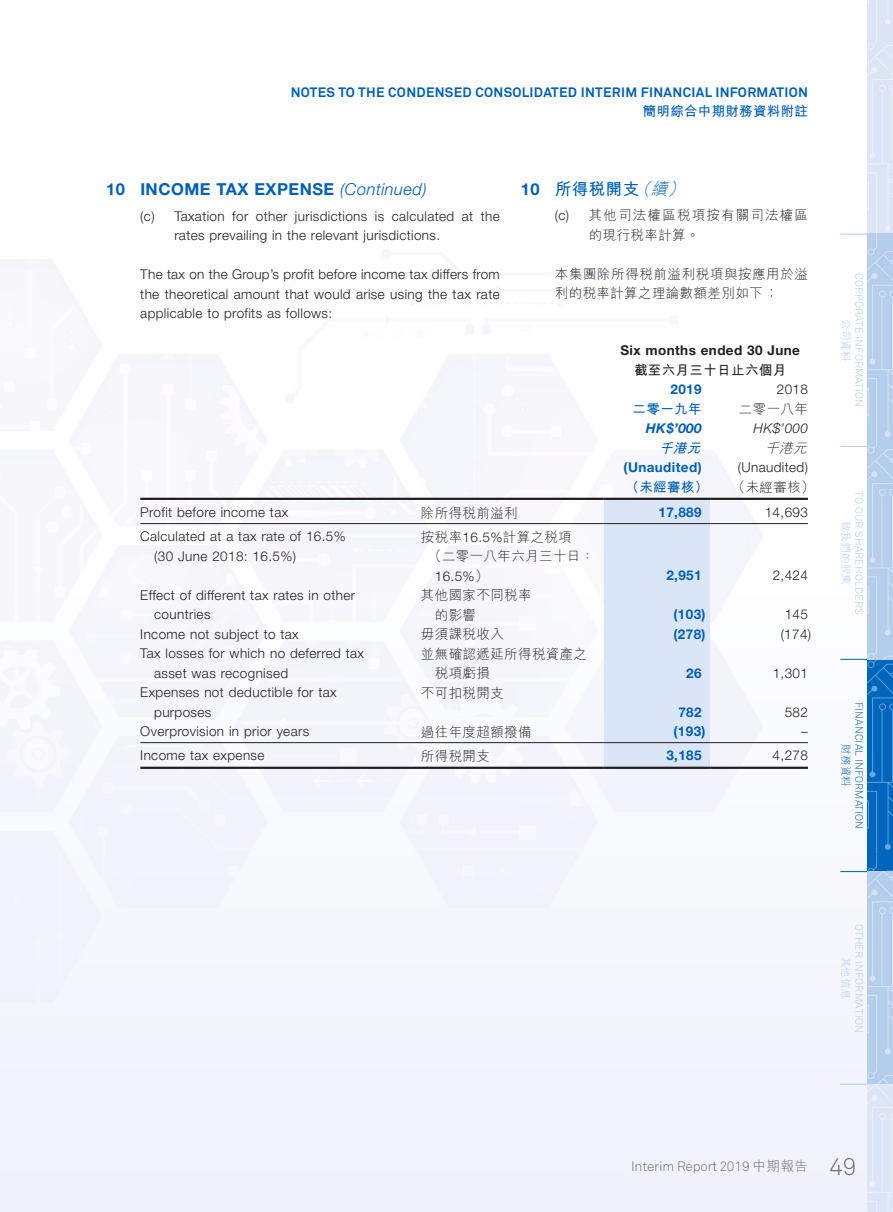
<style>
.page{position:relative;width:893px;height:1212px;background:#f7f8fc}
.page>*{position:absolute;margin:0;border:0;box-sizing:border-box;transform-origin:0 0}
.t1{font:700 16.5px "Helvetica Neue LT Std";letter-spacing:.03em;color:#005fb9}
.t2{font:700 16.5px "M Hei HK";letter-spacing:.03em;color:#005fb9}
.t3{font:300 13.5px/19.5px "Helvetica Neue LT Std";letter-spacing:.03em;color:#231f20}
.t4{font:300 13.5px/19.5px "M Hei HK";letter-spacing:.03em;color:#231f20}
.t5{font:700 13.5px "Akkurat Pro";letter-spacing:.02em;color:#005fb9}
.t6{font:700 13.5px "Helvetica Neue LT Std";letter-spacing:.03em;color:#005fb9}
.t7{font:300 13.5px/19.5px "M Hei HK";letter-spacing:.085em;color:#231f20}
.t8{font:13.5px "Akkurat Light Pro";letter-spacing:-.01em;color:#6c6d70}
.t9{font:700 13.5px "M Hei HK";letter-spacing:.02em;color:#005fb9}
.t10{font:700 13.5px "Helvetica Neue LT Std";letter-spacing:.03em;color:#231f20}
.t11{font:700 13.5px "M Hei HK";letter-spacing:.03em;color:#231f20}
.t12{font:italic 700 13.5px "Helvetica Neue LT Std";color:#005fb9}
.t13{font:italic 300 13.5px "Helvetica Neue LT Std";color:#231f20}
.t14{font:italic 700 13.5px "M Hei HK";color:#005fb9}
.t15{font:italic 300 13.5px "M Hei HK";color:#231f20}
.t16{font:10.5px "Akkurat Light Pro";letter-spacing:.02em;color:#b0cbeb}
.t17{font:10.5px "Akkurat Light Pro";letter-spacing:.02em;color:#005fb9}
.t18{font:300 10.5px "M Hei HK";letter-spacing:.02em;color:#b0cbeb}
.t19{font:300 10.5px "M Hei HK";color:#005fb9}
.s1{font-weight:300;font-style:italic}
.s2{font-family:"Helvetica Neue LT Std"}
.s3{font-family:"M Hei HK"}
.s4{font-family:"Helvetica Neue LT Std";font-weight:300}
.s5{font-family:"M Hei HK";font-weight:300}
.s6{font-size:24px}
</style>
<div class="page">
<hr style="left:840px;top:871px;width:53px;height:1px;background:#005fb9">
<hr style="left:840px;top:1084px;width:53px;height:1px;background:#b0cbeb">
<hr style="left:840px;top:659px;width:53px;height:1px;background:#005fb9">
<hr style="left:840px;top:446px;width:53px;height:1px;background:#b0cbeb">
<hr style="left:840px;top:234px;width:53px;height:1px;background:#b0cbeb">
<img style="left:867px;top:0;width:26px;height:1212px">
<div style="left:604px;top:500px;width:106px;height:267px;background:#dae5f5"></div>
<hr style="left:140px;top:498px;width:281px;height:2px;background:#231f20">
<hr style="left:421px;top:498px;width:183px;height:2px;background:#231f20">
<hr style="left:604px;top:498px;width:106px;height:2px;background:#231f20">
<hr style="left:710px;top:498px;width:98px;height:2px;background:#231f20">
<hr style="left:140px;top:523px;width:281px;height:1px;background:#231f20">
<hr style="left:421px;top:523px;width:183px;height:1px;background:#231f20">
<hr style="left:604px;top:523px;width:106px;height:1px;background:#231f20">
<hr style="left:710px;top:523px;width:98px;height:1px;background:#231f20">
<hr style="left:140px;top:742px;width:281px;height:1px;background:#231f20">
<hr style="left:421px;top:742px;width:183px;height:1px;background:#231f20">
<hr style="left:604px;top:742px;width:106px;height:1px;background:#231f20">
<hr style="left:710px;top:742px;width:98px;height:1px;background:#231f20">
<hr style="left:140px;top:767px;width:281px;height:2px;background:#231f20">
<hr style="left:421px;top:767px;width:183px;height:2px;background:#231f20">
<hr style="left:604px;top:767px;width:106px;height:2px;background:#231f20">
<hr style="left:710px;top:767px;width:98px;height:2px;background:#231f20">
<p class="t5" style="left:291px;top:83px;width:519px">NOTES TO THE CONDENSED CONSOLIDATED INTERIM FINANCIAL INFORMATION</p>
<p class="t9" style="left:643px;top:101px;width:167px">簡明綜合中期財務資料附註</p>
<p class="t1" style="left:106px;top:179px;width:322px">10 I ncome tax expe nse <span class="s1">(Continued)</span></p>
<p class="t3" style="left:174px;top:206px;width:327px;text-indent:-34px">(c) Taxation for other jurisdictions is calculated at the rates prevailing in the relevant jurisdictions.</p>
<p class="t3" style="left:140px;top:264px;width:361px;text-align:justify">The tax on the Group’s profit before income tax differs from the theoretical amount that would arise using the tax rate applicable to profits as follows:</p>
<p class="t2" style="left:521px;top:176px;width:171px"><span class="s2">10</span> 所得稅開支<span class="s1">（續）</span></p>
<p class="t7" style="left:589px;top:205px;width:220px;text-indent:-34px"><span class="s2">(c)</span> 其他司法權區稅項按有關司法權區的現行稅率計算。</p>
<p class="t4" style="left:555px;top:264px;width:255px">本集團除所得稅前溢利稅項與按應用於溢利的稅率計算之理論數額差別如下︰</p>
<p class="t10" style="left:620px;top:342px;width:181px">Six months ended 30 June</p>
<p class="t11" style="left:634px;top:360px;width:154px">截至六月三十日止六個月</p>
<p class="t6" style="left:670px;top:381px;width:33px">2019</p>
<p class="t3" style="left:777px;top:379px;width:33px">2018</p>
<p class="t9" style="left:633px;top:399px;width:71px">二零一九年</p>
<p class="t4" style="left:739px;top:399px;width:71px">二零一八年</p>
<p class="t12" style="left:646px;top:420px;width:57px">HK$’000</p>
<p class="t13" style="left:754px;top:420px;width:56px">HK$’000</p>
<p class="t14" style="left:659px;top:438px;width:47px">千港元</p>
<p class="t15" style="left:765px;top:438px;width:48px">千港元</p>
<p class="t6" style="left:624px;top:459px;width:80px">(Unaudited)</p>
<p class="t3" style="left:738px;top:457px;width:72px">(Unaudited)</p>
<p class="t9" style="left:625px;top:477px;width:84px">（未經審核）</p>
<p class="t4" style="left:732px;top:477px;width:84px">（未經審核）</p>
<p class="t3" style="left:140px;top:502px;width:149px">Profit before income tax</p>
<p class="t4" style="left:421px;top:502px;width:98px">除所得稅前溢利</p>
<p class="t6" style="left:658px;top:504px;width:45px">17,889</p>
<p class="t3" style="left:765px;top:502px;width:45px">14,693</p>
<p class="t3" style="left:154px;top:526px;width:193px;text-indent:-14px">Calculated at a tax rate of 16.5% (30 June 2018: 16.5%)</p>
<p class="t4" style="left:428px;top:526px;width:168px;text-indent:-7px">按稅率<span class="s2">16.5%</span>計算之稅項<br>（二零一八年六月三十日：</p>
<p class="t3" style="left:435px;top:566px;width:55px">16.5%<span class="s3">）</span></p>
<p class="t6" style="left:666px;top:567px;width:37px">2,951</p>
<p class="t3" style="left:773px;top:565px;width:37px">2,424</p>
<p class="t3" style="left:154px;top:585px;width:202px;text-indent:-14px">Effect of different tax rates in other countries</p>
<p class="t4" style="left:435px;top:585px;width:98px;text-indent:-14px">其他國家不同稅率的影響</p>
<p class="t6" style="left:674px;top:606px;width:34px">(103)</p>
<p class="t3" style="left:785px;top:604px;width:25px">145</p>
<p class="t3" style="left:140px;top:624px;width:160px">Income not subject to tax</p>
<p class="t4" style="left:421px;top:624px;width:84px">毋須課稅收入</p>
<p class="t6" style="left:674px;top:625px;width:34px">(278)</p>
<p class="t3" style="left:781px;top:624px;width:32px">(174)</p>
<p class="t3" style="left:154px;top:643px;width:211px;text-indent:-14px">Tax losses for which no deferred tax asset was recognised</p>
<p class="t4" style="left:435px;top:643px;width:154px;text-indent:-14px">並無確認遞延所得稅資產之稅項虧損</p>
<p class="t6" style="left:686px;top:664px;width:17px">26</p>
<p class="t3" style="left:773px;top:663px;width:37px">1,301</p>
<p class="t3" style="left:154px;top:682px;width:184px;text-indent:-14px">Expenses not deductible for tax purposes</p>
<p class="t4" style="left:421px;top:682px;width:84px">不可扣稅開支</p>
<p class="t6" style="left:678px;top:703px;width:25px">782</p>
<p class="t3" style="left:785px;top:702px;width:25px">582</p>
<p class="t3" style="left:140px;top:721px;width:170px">Overprovision in prior years</p>
<p class="t4" style="left:421px;top:721px;width:112px">過往年度超額撥備</p>
<p class="t6" style="left:674px;top:723px;width:34px">(193)</p>
<p class="t3" style="left:801px;top:721px;width:8px">–</p>
<p class="t3" style="left:140px;top:745px;width:126px">Income tax expense</p>
<p class="t4" style="left:421px;top:745px;width:71px">所得稅開支</p>
<p class="t6" style="left:666px;top:747px;width:37px">3,185</p>
<p class="t3" style="left:773px;top:745px;width:37px">4,278</p>
<p class="t16" style="left:865px;top:273px;width:135px;rotate:90deg">CORPORATE INFORMATION</p>
<p class="t18" style="left:853px;top:319px;width:44px;rotate:90deg">公司資料</p>
<p class="t16" style="left:865px;top:491px;width:125px;rotate:90deg">TO OUR SHAREHOLDERS</p>
<p class="t18" style="left:853px;top:521px;width:66px;rotate:90deg">致我們的股東</p>
<p class="t17" style="left:865px;top:702px;width:129px;rotate:90deg">FINANCIAL INFORMATION</p>
<p class="t19" style="left:853px;top:744px;width:44px;rotate:90deg">財務資料</p>
<p class="t16" style="left:865px;top:924px;width:110px;rotate:90deg">OTHER INFORMATION</p>
<p class="t18" style="left:853px;top:957px;width:44px;rotate:90deg">其他信息</p>
<p class="t8" style="left:631px;top:1158px;width:227px">Interim Repor<span class="s4">t</span> 2019 <span class="s5">中期報告</span> <span class="s6">49</span></p>
</div>
